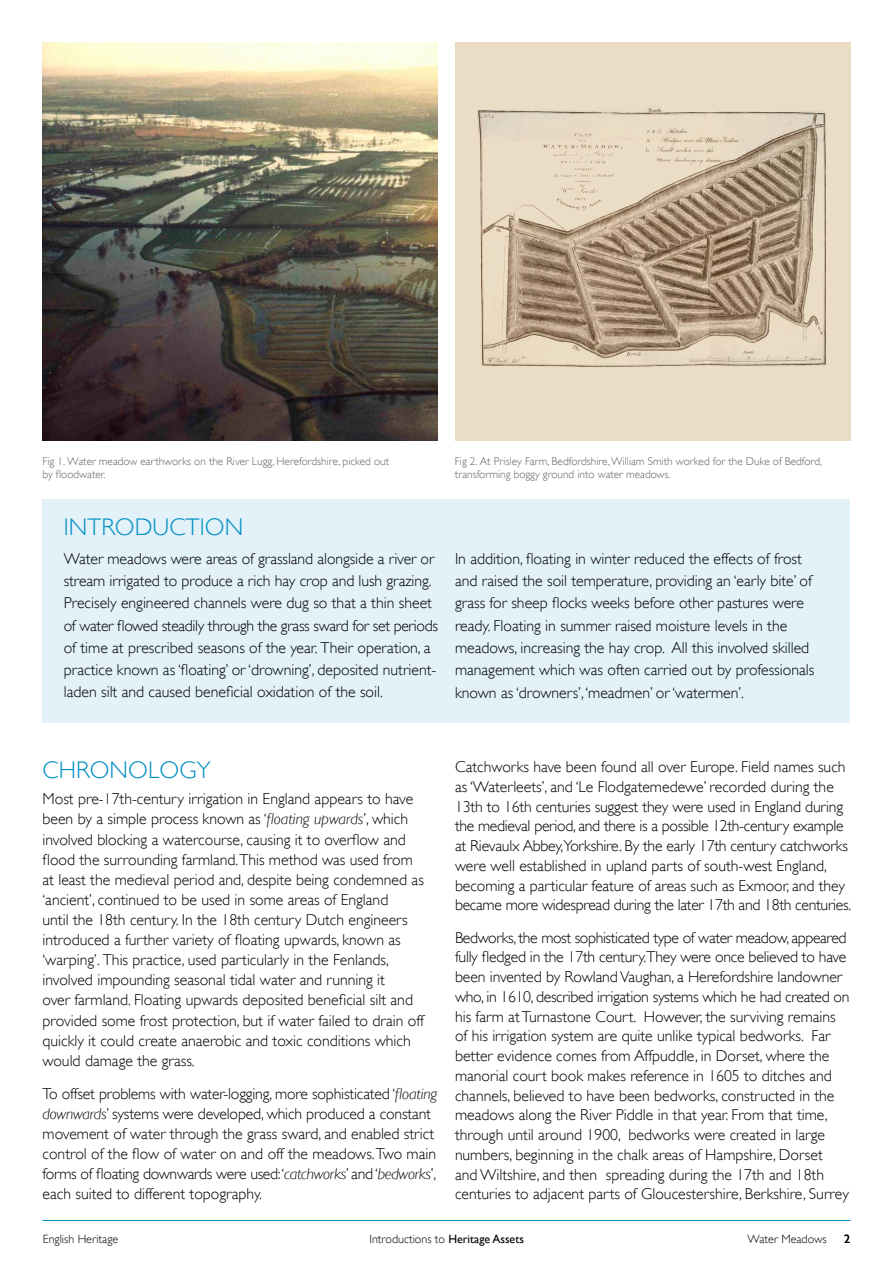
<style>
.page{position:relative;width:893px;height:1263px;background:#fff}
.page>*{position:absolute;margin:0;border:0;box-sizing:border-box;transform-origin:0 0}
.Body_copy_1st_HEADER{font:300 24px "Gill Sans";letter-spacing:.005em;color:#008fc2}
.Body_copy{font:300 15.75px/19.8px "Gill Sans";color:#000}
.Intoduction_Page_Bod{font:300 15.75px/22.2px "Gill Sans";color:#000}
.t1{font:300 12px "Gill Sans";color:#000}
.t2{font:12px "Gill Sans";color:#000}
.Image_Captions{font:300 11.25px/13.5px "Gill Sans";color:#626261}
.s1{font-style:italic}
.s2{font-weight:400}
</style>
<div class="page">
<div style="left:43px;top:499px;width:807px;height:224px;background:#e3f1f9"></div>
<img style="left:43px;top:43px;width:395px;height:398px">
<div style="left:455px;top:43px;width:395px;height:398px;background:#ebdcc5"></div>
<img style="left:478px;top:108px;width:348px;height:259px">
<hr style="left:43px;top:1220px;width:807px;height:1px;background:#008fc2">
<p class="Image_Captions" style="left:43px;top:454px;width:348px">Fig 1. Water meadow earthworks on the River Lugg, Herefordshire, picked out by floodwater.</p>
<p class="Image_Captions" style="left:455px;top:454px;width:369px">Fig 2. At Prisley Farm, Bedfordshire, William Smith worked for the Duke of Bedford, transforming boggy ground into water meadows.</p>
<p class="Body_copy_1st_HEADER" style="left:64px;top:513px;width:181px">INTRODUCTION</p>
<p class="Intoduction_Page_Bod" style="left:64px;top:547px;width:376px">Water meadows were areas of grassland alongside a river or stream irrigated to produce a rich hay crop and lush grazing.<br>Precisely engineered channels were dug so that a thin sheet of water flowed steadily through the grass sward for set periods of time at prescribed seasons of the year. Their operation, a practice known as ‘floating’ or ‘drowning’, deposited nutrient&shy;laden silt and caused beneficial oxidation of the soil.</p>
<p class="Intoduction_Page_Bod" style="left:455px;top:547px;width:361px">In addition, floating in winter reduced the effects of frost and raised the soil temperature, providing an ‘early bite’ of grass for sheep flocks weeks before other pastures were ready. Floating in summer raised moisture levels in the meadows, increasing the hay crop. All this involved skilled management which was often carried out by professionals known as ‘drowners’, ‘meadmen’ or ‘watermen’.</p>
<p class="Body_copy_1st_HEADER" style="left:43px;top:756px;width:170px">CHRONOLOGY</p>
<p class="Body_copy" style="left:43px;top:789px;width:383px">Most pre-17th-century irrigation in England appears to have been by a simple process known as ‘<span class="s1">floating upwards</span>’, which involved blocking a watercourse, causing it to overflow and flood the surrounding farmland.This method was used from at least the medieval period and, despite being condemned as ‘ancient’, continued to be used in some areas of England<br>until the 18th century. In the 18th century Dutch engineers introduced a further variety of floating upwards, known as ‘warping’. This practice, used particularly in the Fenlands, involved impounding seasonal tidal water and running it<br>over farmland. Floating upwards deposited beneficial silt and provided some frost protection, but if water failed to drain off quickly it could create anaerobic and toxic conditions which would damage the grass.</p>
<p class="Body_copy" style="left:43px;top:1083px;width:396px">To offset problems with water-logging, more sophisticated ‘<span class="s1">floating downwards</span>’ systems were developed, which produced a constant movement of water through the grass sward, and enabled strict control of the flow of water on and off the meadows.Two main forms of floating downwards were used:‘<span class="s1">catchworks</span>’ and ‘<span class="s1">bedworks</span>’, each suited to different topography.</p>
<p class="Body_copy" style="left:455px;top:757px;width:398px">Catchworks have been found all over Europe. Field names such as ‘Waterleets’, and ‘Le Flodgatemedewe’ recorded during the 13th to 16th centuries suggest they were used in England during the medieval period, and there is a possible 12th-century example at Rievaulx Abbey,Yorkshire. By the early 17th century catchworks were well established in upland parts of south-west England, becoming a particular feature of areas such as Exmoor, and they became more widespread during the later 17th and 18th centuries.</p>
<p class="Body_copy" style="left:455px;top:927px;width:396px">Bedworks, the most sophisticated type of water meadow, appeared fully fledged in the 17th century.They were once believed to have been invented by Rowland Vaughan, a Herefordshire landowner who, in 1610, described irrigation systems which he had created on his farm at Turnastone Court. However, the surviving remains of his irrigation system are quite unlike typical bedworks. Far better evidence comes from Affpuddle, in Dorset, where the manorial court book makes reference in 1605 to ditches and channels, believed to have been bedworks, constructed in the meadows along the River Piddle in that year. From that time, through until around 1900, bedworks were created in large numbers, beginning in the chalk areas of Hampshire, Dorset<br>and Wiltshire, and then spreading during the 17th and 18th centuries to adjacent parts of Gloucestershire, Berkshire, Surrey</p>
<p class="t1" style="left:43px;top:1231px;width:77px">English Heritage</p>
<p class="t1" style="left:370px;top:1231px;width:156px">Introductions to <span class="s2">Heritage Assets</span></p>
<p class="t1" style="left:748px;top:1231px;width:81px">Water Meadows</p>
<p class="t2" style="left:844px;top:1231px;width:7px">2</p>
</div>
